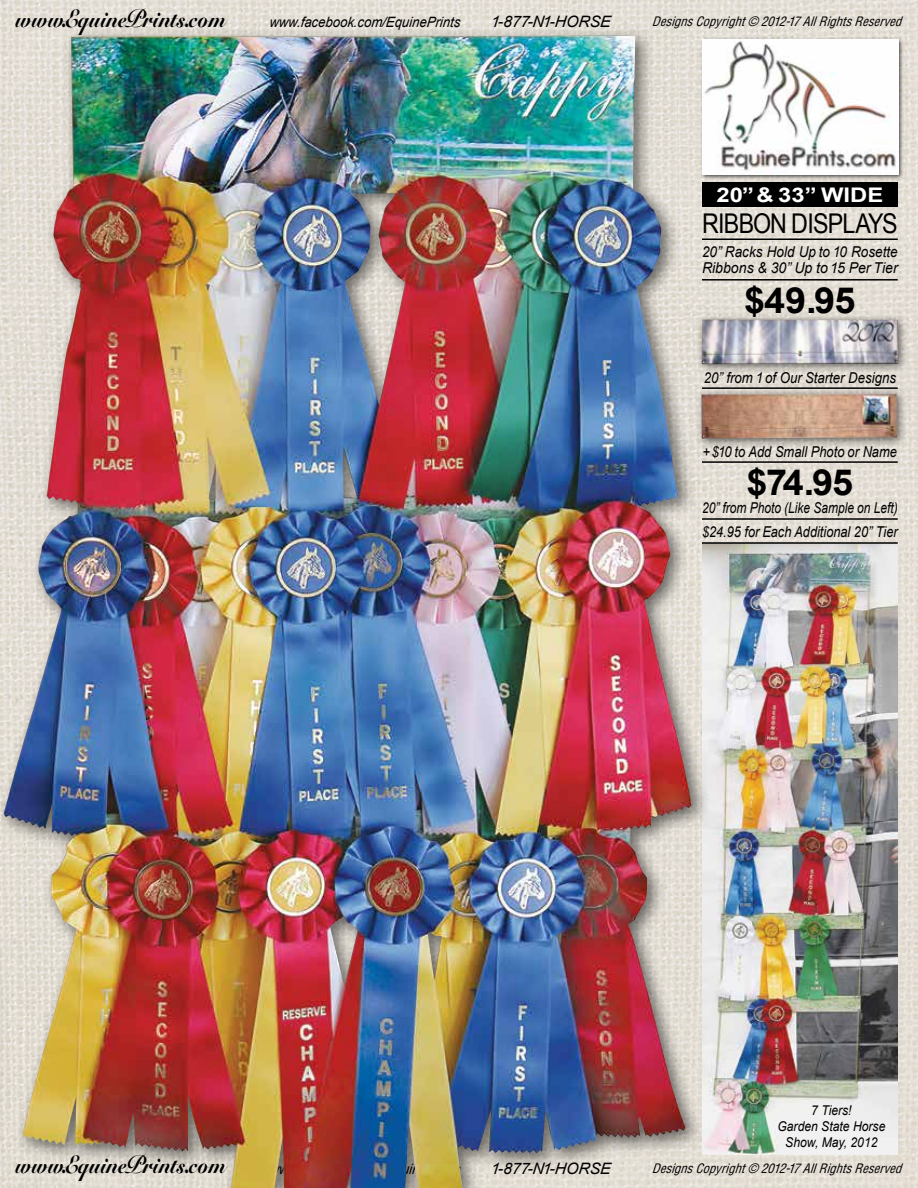
<style>
.page{position:relative;width:918px;height:1188px;background:#fff}
.page>*{position:absolute;margin:0;border:0;box-sizing:border-box;transform-origin:0 0}
.t1{font:700 36px "Arial";letter-spacing:-.02em;color:#000;scale:1.05 1}
.t2{font:27.15px "Arial";letter-spacing:-.03em;color:#000;scale:.85 1}
.t3{font:900 25.8px "Snell BT";color:#000;scale:.82 1}
.t4{font:700 20.1px "Arial";color:#fff;scale:1.18 1}
.t5{font:italic 15.75px "Arial";color:#000}
.t6{font:italic 15px/24px "Arial";color:#000;scale:.8 1}
.t7{font:italic 15px/16.5px "Arial";color:#000;scale:.9 1}
.t8{font:italic 15px "Arial";color:#000;scale:.88 1}
.t9{font:italic 15px "Arial";color:#000;scale:.86 1}
.t10{font:italic 14.25px "Arial";color:#000;scale:.92 1}
.t11{font:italic 13.5px/16.2px "Arial";color:#000;text-align:center;scale:.9 1}
.t12{font:italic condensed 12.75px "Helvetica";color:#000}
</style>
<div class="page">
<img style="left:0;top:0;width:918px;height:1188px">
<div style="left:700px;top:37px;width:205px;height:144px;background:#000;opacity:.65"></div>
<img style="left:711px;top:39px;width:187px;height:135px">
<div style="left:702px;top:182px;width:196px;height:25px;background:#000"></div>
<hr style="left:702px;top:279px;width:196px;height:2px;background:#000">
<img style="left:711px;top:544px;width:187px;height:610px">
<hr style="left:702px;top:542px;width:196px;height:2px;background:#000">
<hr style="left:702px;top:387px;width:196px;height:2px;background:#000">
<hr style="left:702px;top:461px;width:196px;height:2px;background:#000">
<div style="left:696px;top:388px;width:211px;height:61px;background:#000;opacity:.55"></div>
<img style="left:711px;top:394px;width:186px;height:45px">
<div style="left:696px;top:313px;width:213px;height:61px;background:#000;opacity:.55"></div>
<img style="left:711px;top:320px;width:187px;height:44px">
<hr style="left:702px;top:239px;width:196px;height:1px;background:#000">
<hr style="left:702px;top:518px;width:196px;height:2px;background:#000">
<div style="left:0;top:27px;width:711px;height:1161px;background:#000;opacity:.55"></div>
<img style="left:38px;top:36px;width:486px;height:629px">
<h3 class="t3" style="left:21px;top:2px;width:258px">www.EquinePrints.com</h3>
<p class="t10" style="left:269px;top:13px;width:211px">www.facebook.com/EquinePrints</p>
<p class="t5" style="left:491px;top:11px;width:121px">1-877-N1-HORSE</p>
<p class="t12" style="left:652px;top:13px;width:251px">Designs Copyright © 2012-17 All Rights Reserved</p>
<h3 class="t4" style="left:717px;top:182px;width:143px">20” &amp; 33” WIDE</h3>
<h2 class="t2" style="left:702px;top:206px;width:232px">RIBBON DISPLAYS</h2>
<p class="t7" style="left:702px;top:243px;width:219px">20” Racks Hold Up to 10 Rosette<br>Ribbons &amp; 30” Up to 15 Per Tier</p>
<h1 class="t1" style="left:744px;top:276px;width:108px">$49.95</h1>
<p class="t8" style="left:704px;top:368px;width:220px">20” from 1 of Our Starter Designs</p>
<p class="t9" style="left:703px;top:442px;width:228px">+ $10 to Add Small Photo or Name</p>
<h1 class="t1" style="left:746px;top:459px;width:103px">$74.95</h1>
<p class="t6" style="left:702px;top:496px;width:246px">20” from Photo (Like Sample on Left) $24.95 for Each Additional 20” Tier</p>
<p class="t11" style="left:777px;top:1102px;width:122px">7 Tiers!<br>Garden State Horse<br>Show, May, 2012</p>
<h3 class="t3" style="left:21px;top:1149px;width:258px">www.EquinePrints.com</h3>
<p class="t5" style="left:491px;top:1158px;width:121px">1-877-N1-HORSE</p>
<p class="t12" style="left:652px;top:1160px;width:251px">Designs Copyright © 2012-17 All Rights Reserved</p>
</div>
